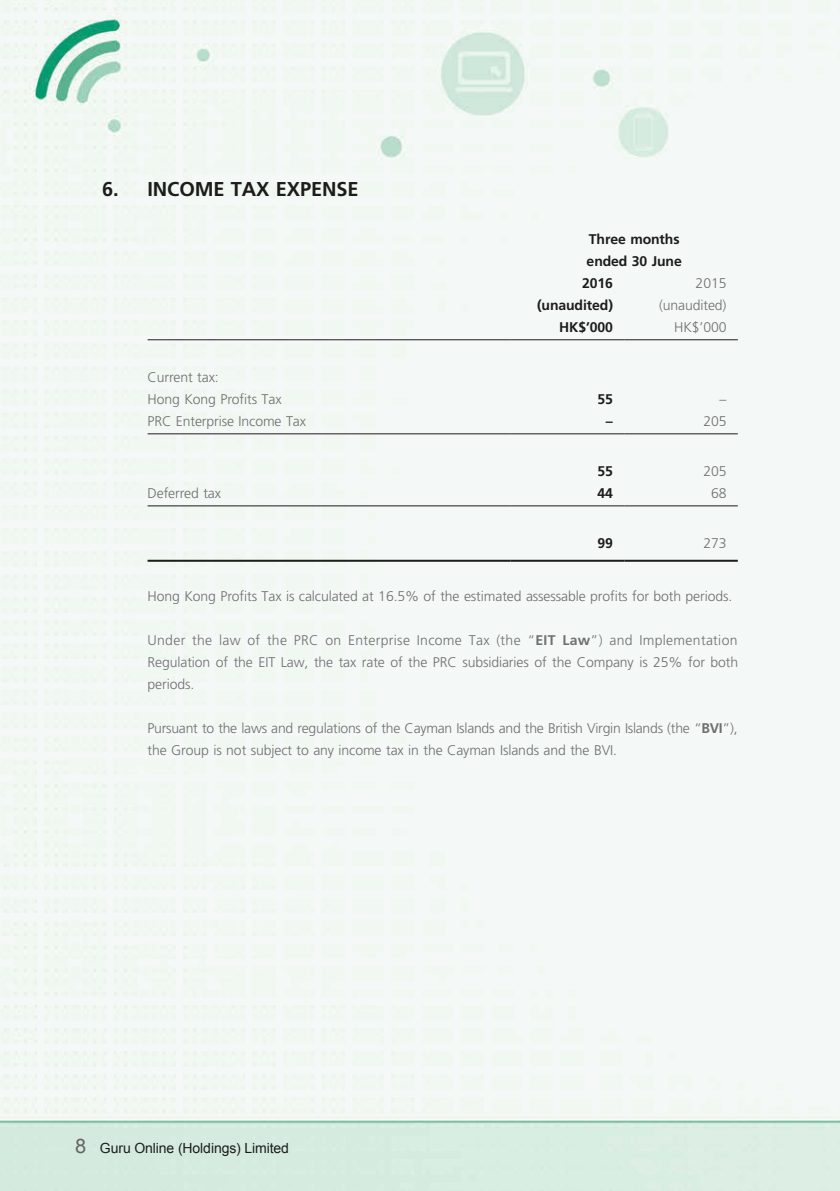
<style>
.page{position:relative;width:840px;height:1191px;background:#fff}
.page>*{position:absolute;margin:0;border:0;box-sizing:border-box;transform-origin:0 0}
.t1{font:700 20px "Frutiger LT Std";letter-spacing:-.01em;color:#1c1c1b}
.t2{font:300 14px/22px "Frutiger LT Std";letter-spacing:-.01em;color:#6f6f6f}
.t3{font:700 14px "Frutiger LT Std";letter-spacing:-.01em;color:#1c1c1b}
.t4{font:14px "Arial";letter-spacing:-.01em;color:#1c1c1b}
.s1{font-weight:700}
.s2{font-size:20px;color:#636362}
</style>
<div class="page">
<img style="left:0;top:0;width:839px;height:1191px">
<hr style="left:147px;top:339px;width:363px;height:1px;background:#1c1c1b">
<hr style="left:510px;top:339px;width:114px;height:1px;background:#1c1c1b">
<hr style="left:624px;top:339px;width:113px;height:1px;background:#1c1c1b">
<hr style="left:147px;top:433px;width:363px;height:1px;background:#1c1c1b">
<hr style="left:510px;top:433px;width:114px;height:1px;background:#1c1c1b">
<hr style="left:624px;top:433px;width:113px;height:1px;background:#1c1c1b">
<hr style="left:147px;top:505px;width:363px;height:1px;background:#1c1c1b">
<hr style="left:510px;top:505px;width:114px;height:1px;background:#1c1c1b">
<hr style="left:624px;top:505px;width:113px;height:1px;background:#1c1c1b">
<hr style="left:147px;top:560px;width:363px;height:2px;background:#1c1c1b">
<hr style="left:510px;top:560px;width:114px;height:2px;background:#1c1c1b">
<hr style="left:624px;top:560px;width:113px;height:2px;background:#1c1c1b">
<h1 class="t1" style="left:102px;top:178px;width:258px">6. INCOME TAX EXPENSE</h1>
<p class="t2" style="left:147px;top:366px;width:135px">Current tax:<br>Hong Kong Profits Tax</p>
<p class="t3" style="left:588px;top:231px;width:92px">Three months</p>
<p class="t3" style="left:586px;top:253px;width:97px">ended 30 June</p>
<p class="t3" style="left:581px;top:275px;width:32px">2016</p>
<p class="t2" style="left:695px;top:272px;width:32px">2015</p>
<p class="t3" style="left:536px;top:297px;width:77px">(unaudited)</p>
<p class="t2" style="left:658px;top:294px;width:69px">(unaudited)</p>
<p class="t3" style="left:559px;top:319px;width:55px">HK$’000</p>
<p class="t2" style="left:673px;top:316px;width:54px">HK$’000</p>
<p class="t3" style="left:597px;top:391px;width:17px">55</p>
<p class="t2" style="left:719px;top:388px;width:8px">–</p>
<p class="t2" style="left:147px;top:410px;width:160px">PRC Enterprise Income Tax</p>
<p class="t3" style="left:605px;top:413px;width:8px">–</p>
<p class="t2" style="left:703px;top:410px;width:25px">205</p>
<p class="t3" style="left:597px;top:463px;width:17px">55</p>
<p class="t2" style="left:703px;top:460px;width:25px">205</p>
<p class="t2" style="left:147px;top:482px;width:75px">Deferred tax</p>
<p class="t3" style="left:597px;top:485px;width:17px">44</p>
<p class="t2" style="left:710px;top:482px;width:17px">68</p>
<p class="t3" style="left:597px;top:535px;width:17px">99</p>
<p class="t2" style="left:703px;top:532px;width:25px">273</p>
<p class="t2" style="left:147px;top:585px;width:586px">Hong Kong Profits Tax is calculated at 16.5% of the estimated assessable profits for both periods.</p>
<p class="t2" style="left:147px;top:629px;width:591px;text-align:justify">Under the law of the PRC on Enterprise Income Tax (the “<span class="s1">EIT Law</span>”) and Implementation Regulation of the EIT Law, the tax rate of the PRC subsidiaries of the Company is 25% for both periods.</p>
<p class="t2" style="left:147px;top:717px;width:591px">Pursuant to the laws and regulations of the Cayman Islands and the British Virgin Islands (the “<span class="s1">BVI</span>”), the Group is not subject to any income tax in the Cayman Islands and the BVI.</p>
<p class="t4" style="left:75px;top:1138px;width:215px"><span class="s2">8</span> Guru Online (Holdings) Limited</p>
</div>
